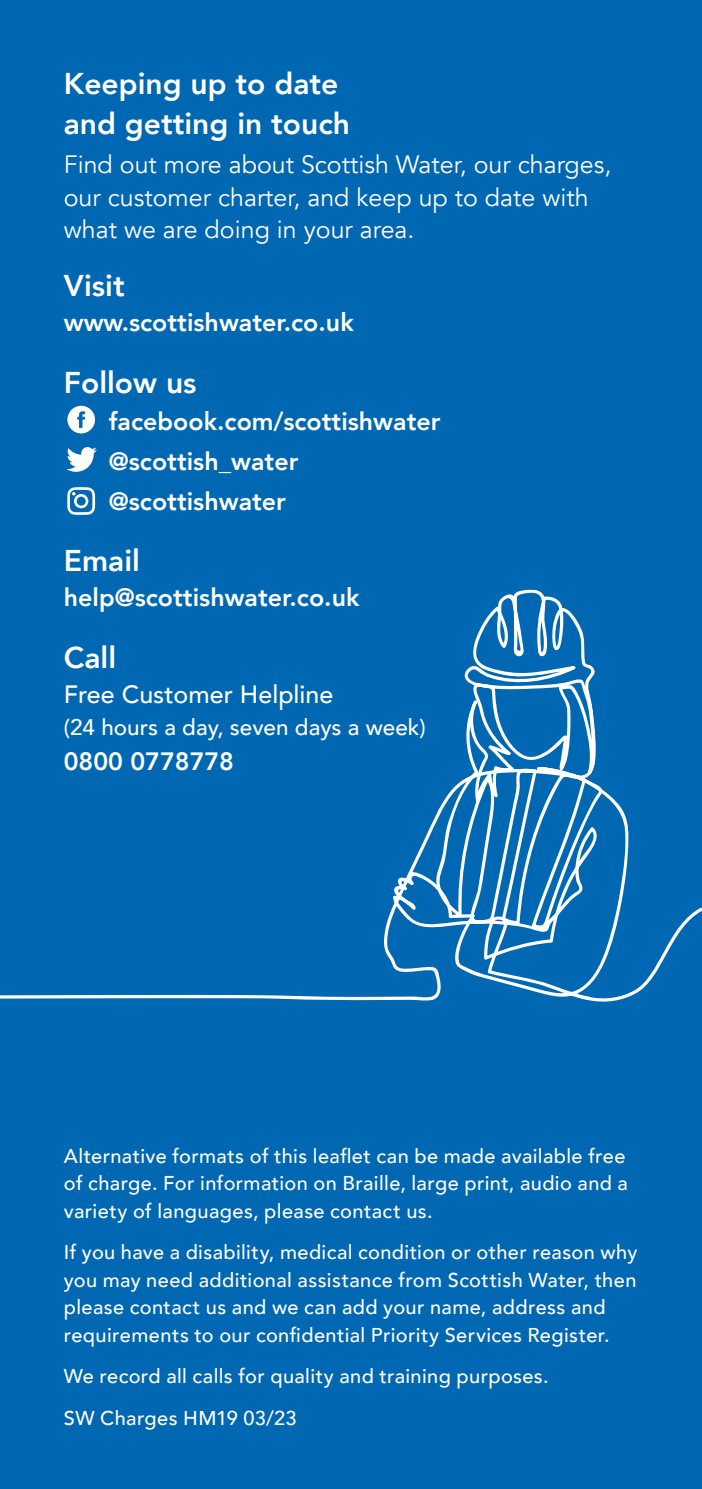
<style>
.page{position:relative;width:702px;height:1489px;background:#fff}
.page>*{position:absolute;margin:0;border:0;box-sizing:border-box;transform-origin:0 0}
.t1{font:800 30px/40px "Avenir";color:#fff}
.t2{font:800 25px/40px "Avenir";color:#fff}
.t3{font:25px/32.5px "Avenir";color:#fff}
.t4{font:500 25px "Avenir";color:#fff}
.t5{font:500 22.5px "Avenir";color:#fff}
.Body_Copy{font:500 20px/27.5px "Avenir";letter-spacing:.02em;color:#fff}
</style>
<div class="page">
<div style="left:0;top:0;width:702px;height:1488px;background:#0067b2"></div>
<svg style="left:594px;top:907px;width:108px;height:95px"></svg>
<svg style="left:0;top:589px;width:631px;height:412px"></svg>
<svg style="left:66px;top:447px;width:31px;height:25px"></svg>
<div style="left:67px;top:406px;width:28px;height:27px;background:#fff;border-radius:50%"></div>
<svg style="left:77px;top:411px;width:8px;height:17px"></svg>
<svg style="left:67px;top:487px;width:28px;height:28px"></svg>
<p class="t1" style="left:64px;top:63px;width:288px">Keeping up to date and getting in touch</p>
<p class="t3" style="left:64px;top:149px;width:549px">Find out more about Scottish Water, our charges, our customer charter, and keep up to date with what we are doing in your area.</p>
<p class="t1" style="left:64px;top:266px;width:62px">Visit</p>
<p class="t2" style="left:64px;top:302px;width:291px">www.scottishwater.co.uk</p>
<p class="t1" style="left:64px;top:362px;width:134px">Follow us</p>
<p class="t2" style="left:109px;top:401px;width:333px">facebook.com/scottishwater @scottish_water @scottishwater</p>
<p class="t1" style="left:64px;top:541px;width:78px">Email</p>
<p class="t2" style="left:64px;top:577px;width:297px">help@scottishwater.co.uk</p>
<p class="t1" style="left:64px;top:637px;width:54px">Call</p>
<p class="t4" style="left:64px;top:672px;width:271px">Free Customer Helpline</p>
<p class="t5" style="left:64px;top:708px;width:363px">(24 hours a day, seven days a week)</p>
<p class="t2" style="left:64px;top:741px;width:172px">0800 0778778</p>
<p class="Body_Copy" style="left:64px;top:1140px;width:565px">Alternative formats of this leaflet can be made available free of charge. For information on Braille, large print, audio and a variety of languages, please contact us.</p>
<p class="Body_Copy" style="left:64px;top:1237px;width:575px">If you have a disability, medical condition or other reason why you may need additional assistance from Scottish Water, then please contact us and we can add your name, address and requirements to our confidential Priority Services Register.</p>
<p class="Body_Copy" style="left:64px;top:1361px;width:486px">We record all calls for quality and training purposes.</p>
<p class="Body_Copy" style="left:64px;top:1403px;width:234px">SW Charges HM19 03/23</p>
</div>
